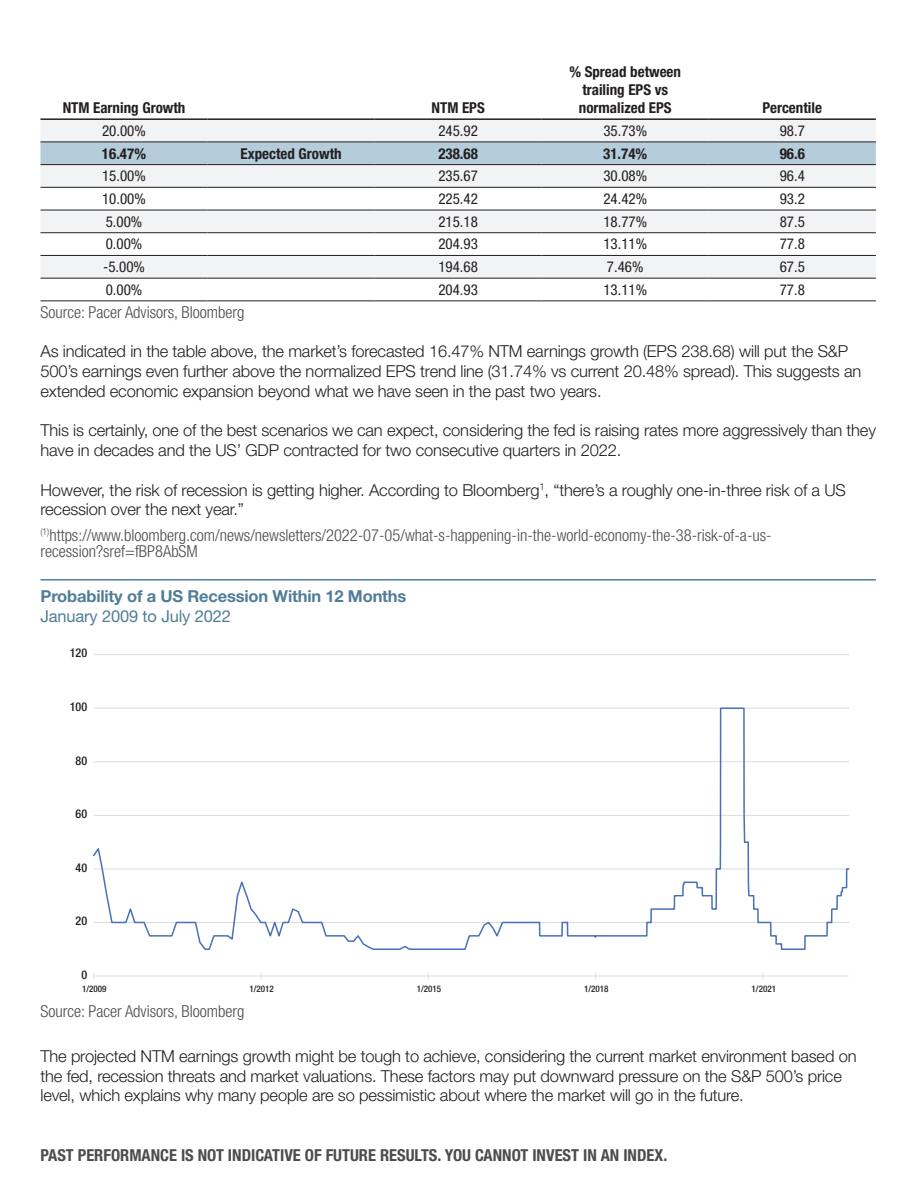
<style>
.page{position:relative;width:918px;height:1188px;background:#fff}
.page>*{position:absolute;margin:0;border:0;box-sizing:border-box;transform-origin:0 0}
.t1{font:300 16.5px/19.8px "Helvetica Neue LT Std";letter-spacing:-.01em;color:#231f20}
.t2{font:300 condensed 16.5px/16.5px "Helvetica Neue LT Std";color:#4b4c4d}
.t3{font:700 condensed 16.5px "Helvetica Neue LT Std";color:#4b4c4d}
.t4{font:700 16.5px "Helvetica Neue LT Std";letter-spacing:-.01em;color:#517d98}
.t5{font:16.5px "Helvetica Neue LT Std";letter-spacing:-.01em;color:#517d98}
.t6{font:condensed 15px "Helvetica Neue LT Std";color:#231f20}
.t7{font:700 condensed 15px/18px "Helvetica Neue LT Std";color:#231f20;text-align:center}
.t8{font:500 condensed 12.15px "Helvetica Neue";color:#211e1e}
.t9{font:500 condensed 9px "Helvetica Neue";color:#211e1e}
</style>
<div class="page">
<svg style="left:40px;top:120px;width:836px;height:158px;fill:#f2f3f4"></svg>
<div style="left:40px;top:143px;width:836px;height:21px;background:#b5ccdb"></div>
<hr style="left:40px;top:118px;width:168px;height:2px;background:#231f20">
<hr style="left:208px;top:118px;width:167px;height:2px;background:#231f20">
<hr style="left:375px;top:118px;width:167px;height:2px;background:#231f20">
<hr style="left:542px;top:118px;width:167px;height:2px;background:#231f20">
<hr style="left:709px;top:118px;width:167px;height:2px;background:#231f20">
<hr style="left:40px;top:142px;width:168px;height:1px;background:#231f20">
<hr style="left:208px;top:142px;width:167px;height:1px;background:#231f20">
<hr style="left:375px;top:142px;width:167px;height:1px;background:#231f20">
<hr style="left:542px;top:142px;width:167px;height:1px;background:#231f20">
<hr style="left:709px;top:142px;width:167px;height:1px;background:#231f20">
<hr style="left:40px;top:164px;width:168px;height:1px;background:#231f20">
<hr style="left:208px;top:164px;width:167px;height:1px;background:#231f20">
<hr style="left:375px;top:164px;width:167px;height:1px;background:#231f20">
<hr style="left:542px;top:164px;width:167px;height:1px;background:#231f20">
<hr style="left:709px;top:164px;width:167px;height:1px;background:#231f20">
<hr style="left:40px;top:187px;width:168px;height:1px;background:#231f20">
<hr style="left:208px;top:187px;width:167px;height:1px;background:#231f20">
<hr style="left:375px;top:187px;width:167px;height:1px;background:#231f20">
<hr style="left:542px;top:187px;width:167px;height:1px;background:#231f20">
<hr style="left:709px;top:187px;width:167px;height:1px;background:#231f20">
<hr style="left:40px;top:210px;width:168px;height:1px;background:#231f20">
<hr style="left:208px;top:210px;width:167px;height:1px;background:#231f20">
<hr style="left:375px;top:210px;width:167px;height:1px;background:#231f20">
<hr style="left:542px;top:210px;width:167px;height:1px;background:#231f20">
<hr style="left:709px;top:210px;width:167px;height:1px;background:#231f20">
<hr style="left:40px;top:232px;width:168px;height:1px;background:#231f20">
<hr style="left:208px;top:232px;width:167px;height:1px;background:#231f20">
<hr style="left:375px;top:232px;width:167px;height:1px;background:#231f20">
<hr style="left:542px;top:232px;width:167px;height:1px;background:#231f20">
<hr style="left:709px;top:232px;width:167px;height:1px;background:#231f20">
<hr style="left:40px;top:255px;width:168px;height:1px;background:#231f20">
<hr style="left:208px;top:255px;width:167px;height:1px;background:#231f20">
<hr style="left:375px;top:255px;width:167px;height:1px;background:#231f20">
<hr style="left:542px;top:255px;width:167px;height:1px;background:#231f20">
<hr style="left:709px;top:255px;width:167px;height:1px;background:#231f20">
<hr style="left:40px;top:278px;width:168px;height:1px;background:#231f20">
<hr style="left:208px;top:278px;width:167px;height:1px;background:#231f20">
<hr style="left:375px;top:278px;width:167px;height:1px;background:#231f20">
<hr style="left:542px;top:278px;width:167px;height:1px;background:#231f20">
<hr style="left:709px;top:278px;width:167px;height:1px;background:#231f20">
<hr style="left:40px;top:301px;width:168px;height:1px;background:#231f20">
<hr style="left:208px;top:301px;width:167px;height:1px;background:#231f20">
<hr style="left:375px;top:301px;width:167px;height:1px;background:#231f20">
<hr style="left:542px;top:301px;width:167px;height:1px;background:#231f20">
<hr style="left:709px;top:301px;width:167px;height:1px;background:#231f20">
<hr style="left:40px;top:579px;width:836px;height:2px;background:#517d98">
<hr style="left:94px;top:654px;width:755px;height:1px;background:#dcdddf">
<hr style="left:94px;top:976px;width:755px;height:1px;background:#dcdddf">
<svg style="left:93px;top:707px;width:757px;height:243px"></svg>
<p class="t7" style="left:63px;top:99px;width:124px">NTM Earning Growth</p>
<p class="t7" style="left:432px;top:99px;width:55px">NTM EPS</p>
<p class="t7" style="left:569px;top:63px;width:113px">% Spread between trailing EPS vs normalized EPS</p>
<p class="t7" style="left:763px;top:99px;width:61px">Percentile</p>
<p class="t6" style="left:102px;top:122px;width:45px">20.00%</p>
<p class="t6" style="left:438px;top:122px;width:41px">245.92</p>
<p class="t6" style="left:603px;top:122px;width:45px">35.73%</p>
<p class="t6" style="left:780px;top:122px;width:27px">98.7</p>
<p class="t7" style="left:102px;top:144px;width:46px">16.47%</p>
<p class="t7" style="left:241px;top:144px;width:103px">Expected Growth</p>
<p class="t7" style="left:438px;top:144px;width:41px">238.68</p>
<p class="t7" style="left:603px;top:144px;width:46px">31.74%</p>
<p class="t7" style="left:780px;top:144px;width:27px">96.6</p>
<p class="t6" style="left:102px;top:167px;width:45px">15.00%</p>
<p class="t6" style="left:438px;top:167px;width:41px">235.67</p>
<p class="t6" style="left:603px;top:167px;width:45px">30.08%</p>
<p class="t6" style="left:780px;top:167px;width:27px">96.4</p>
<p class="t6" style="left:102px;top:190px;width:45px">10.00%</p>
<p class="t6" style="left:438px;top:190px;width:41px">225.42</p>
<p class="t6" style="left:603px;top:190px;width:45px">24.42%</p>
<p class="t6" style="left:780px;top:190px;width:27px">93.2</p>
<p class="t6" style="left:106px;top:213px;width:38px">5.00%</p>
<p class="t6" style="left:438px;top:213px;width:41px">215.18</p>
<p class="t6" style="left:603px;top:213px;width:45px">18.77%</p>
<p class="t6" style="left:780px;top:213px;width:27px">87.5</p>
<p class="t6" style="left:106px;top:235px;width:38px">0.00%</p>
<p class="t6" style="left:438px;top:235px;width:41px">204.93</p>
<p class="t6" style="left:603px;top:235px;width:45px">13.11%</p>
<p class="t6" style="left:780px;top:235px;width:27px">77.8</p>
<p class="t6" style="left:103px;top:258px;width:43px">-5.00%</p>
<p class="t6" style="left:438px;top:258px;width:41px">194.68</p>
<p class="t6" style="left:607px;top:258px;width:38px">7.46%</p>
<p class="t6" style="left:780px;top:258px;width:27px">67.5</p>
<p class="t6" style="left:106px;top:281px;width:38px">0.00%</p>
<p class="t6" style="left:438px;top:281px;width:41px">204.93</p>
<p class="t6" style="left:603px;top:281px;width:45px">13.11%</p>
<p class="t6" style="left:780px;top:281px;width:27px">77.8</p>
<p class="t2" style="left:40px;top:304px;width:205px">Source: Pacer Advisors, Bloomberg</p>
<p class="t1" style="left:40px;top:341px;width:822px">As indicated in the table above, the market’s forecasted 16.47% NTM earnings growth (EPS 238.68) will put the S&amp;P<br>500’s earnings even further above the normalized EPS trend line (31.74% vs current 20.48% spread). This suggests an extended economic expansion beyond what we have seen in the past two years.</p>
<p class="t1" style="left:40px;top:420px;width:837px">This is certainly, one of the best scenarios we can expect, considering the fed is raising rates more aggressively than they have in decades and the US’ GDP contracted for two consecutive quarters in 2022.</p>
<p class="t1" style="left:40px;top:480px;width:807px">However, the risk of recession is getting higher. According to Bloomberg<sup>1</sup>, “there’s a roughly one-in-three risk of a US recession over the next year.”</p>
<p class="t2" style="left:40px;top:527px;width:733px"><sup>(1)</sup>https://www.bloomberg.com/news/newsletters/2022-07-05/what-s-happening-in-the-world-economy-the-38-risk-of-a-us&shy;recession?sref=fBP8AbSM</p>
<p class="t4" style="left:40px;top:586px;width:367px">Probability of a US Recession Within 12 Months</p>
<p class="t5" style="left:40px;top:606px;width:192px">January 2009 to July 2022</p>
<p class="t8" style="left:70px;top:646px;width:19px">120</p>
<p class="t8" style="left:70px;top:700px;width:19px">100</p>
<p class="t8" style="left:76px;top:753px;width:13px">80</p>
<p class="t8" style="left:76px;top:807px;width:13px">60</p>
<p class="t8" style="left:76px;top:860px;width:13px">40</p>
<p class="t8" style="left:76px;top:914px;width:13px">20</p>
<p class="t8" style="left:81px;top:967px;width:7px">0</p>
<p class="t9" style="left:82px;top:983px;width:26px">1/2009</p>
<p class="t9" style="left:249px;top:983px;width:26px">1/2012</p>
<p class="t9" style="left:417px;top:983px;width:26px">1/2015</p>
<p class="t9" style="left:584px;top:983px;width:26px">1/2018</p>
<p class="t9" style="left:752px;top:983px;width:26px">1/2021</p>
<p class="t2" style="left:40px;top:1002px;width:205px">Source: Pacer Advisors, Bloomberg</p>
<p class="t1" style="left:40px;top:1046px;width:818px">The projected NTM earnings growth might be tough to achieve, considering the current market environment based on the fed, recession threats and market valuations. These factors may put downward pressure on the S&amp;P 500’s price level, which explains why many people are so pessimistic about where the market will go in the future.</p>
<p class="t3" style="left:40px;top:1145px;width:628px">PAST PERFORMANCE IS NOT INDICATIVE OF FUTURE RESULTS. YOU CANNOT INVEST IN AN INDEX.</p>
</div>
